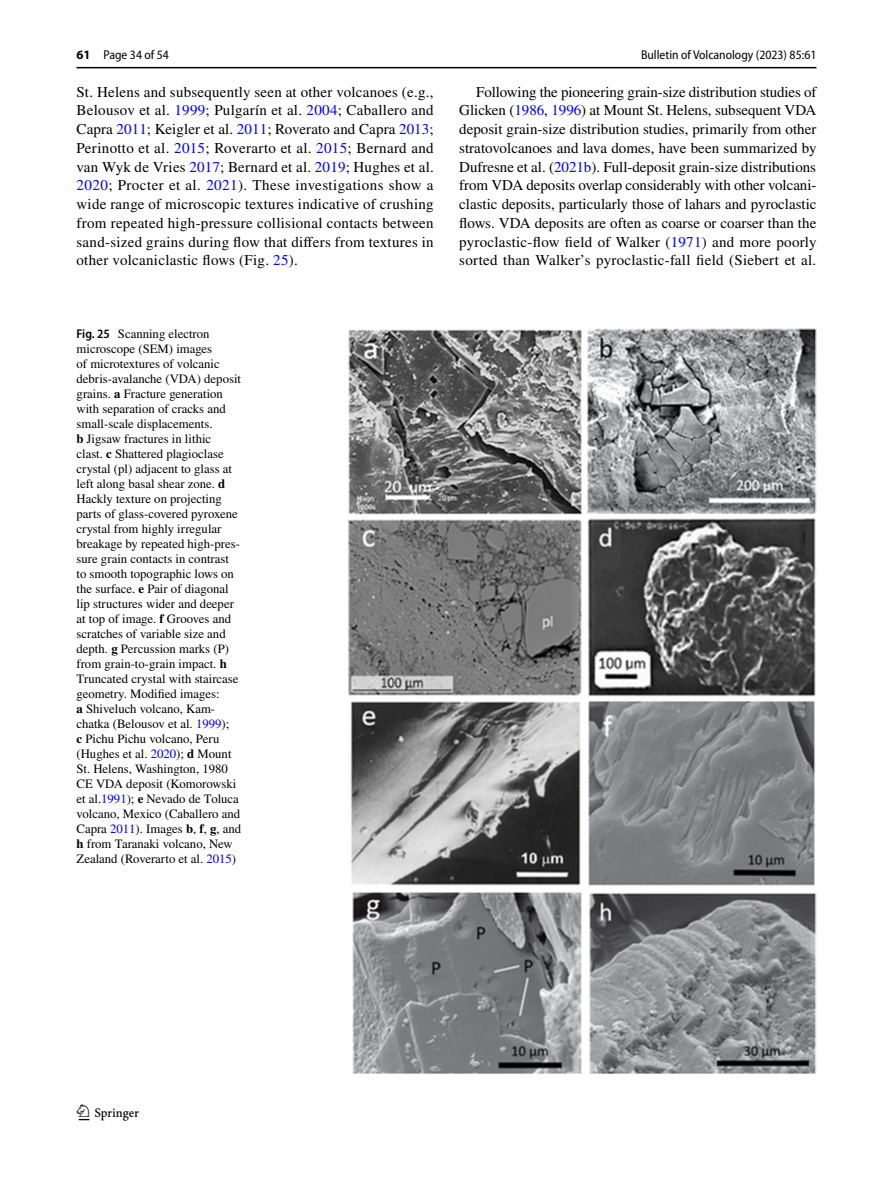
<style>
.page{position:relative;width:893px;height:1187px;background:#fff}
.page>*{position:absolute;margin:0;border:0;box-sizing:border-box;transform-origin:0 0}
.t1{font:22.5px "Springnew Regular 2";color:#000}
.t2{font:15px/18.8px "STIX";letter-spacing:.02em;color:#000;text-align:justify}
.t3{font:12.75px/15px "STIX";color:#000}
.t4{font:semi-condensed 12.75px "Myriad Pro";color:#000}
.s1{font-weight:700;font-stretch:normal}
.s2{color:#00f}
.s3{font-family:"Myriad Pro";font-weight:600;font-stretch:semi-condensed}
.s4{font-weight:700}
</style>
<div class="page">
<hr style="left:77px;top:67px;width:739px;height:1px;background:#000">
<img style="left:349px;top:328px;width:467px;height:745px">
<p class="t4" style="left:77px;top:48px;width:94px"><span class="s1">61</span> Page 34 of 54</p>
<p class="t2" style="left:77px;top:83px;width:359px">St. Helens and subsequently seen at other volcanoes (e.g., Belousov et al. <span class="s2">1999</span>; Pulgarín et al. <span class="s2">2004</span>; Caballero and Capra <span class="s2">2011</span>; Keigler et al. <span class="s2">2011</span>; Roverato and Capra <span class="s2">2013</span>; Perinotto et al. <span class="s2">2015</span>; Roverarto et al. <span class="s2">2015</span>; Bernard and van Wyk de Vries <span class="s2">2017</span>; Bernard et al. <span class="s2">2019</span>; Hughes et al.<br><span class="s2">2020</span>; Procter et al. <span class="s2">2021</span>). These investigations show a wide range of microscopic textures indicative of crushing from repeated high-pressure collisional contacts between sand-sized grains during flow that differs from textures in other volcaniclastic flows (Fig. <span class="s2">25</span>).</p>
<p class="t2" style="left:459px;top:83px;width:359px;text-indent:17px">Following the pioneering grain-size distribution studies of Glicken (<span class="s2">1986</span>, <span class="s2">1996</span>) at Mount St. Helens, subsequent VDA deposit grain-size distribution studies, primarily from other stratovolcanoes and lava domes, have been summarized by Dufresne et al. (<span class="s2">2021b</span>). Full-deposit grain-size distributions from VDA deposits overlap considerably with other volcani&shy;clastic deposits, particularly those of lahars and pyroclastic flows. VDA deposits are often as coarse or coarser than the pyroclastic-flow field of Walker (<span class="s2">1971</span>) and more poorly sorted than Walker’s pyroclastic-fall field (Siebert et al.</p>
<p class="t4" style="left:641px;top:48px;width:177px">Bulletin of Volcanology (2023) 85:61</p>
<p class="t3" style="left:77px;top:327px;width:166px"><span class="s3">Fig. 25</span> Scanning electron microscope (SEM) images<br>of microtextures of volcanic debris-avalanche (VDA) deposit grains. <span class="s4">a</span> Fracture generation with separation of cracks and small-scale displacements.<br><span class="s4">b</span> Jigsaw fractures in lithic<br>clast. <span class="s4">c</span> Shattered plagioclase crystal (pl) adjacent to glass at left along basal shear zone. <span class="s4">d<br></span>Hackly texture on projecting parts of glass-covered pyroxene crystal from highly irregular breakage by repeated high-pres&shy;sure grain contacts in contrast to smooth topographic lows on the surface. <span class="s4">e</span> Pair of diagonal lip structures wider and deeper at top of image. <span class="s4">f</span> Grooves and scratches of variable size and depth. <span class="s4">g</span> Percussion marks (P) from grain-to-grain impact. <span class="s4">h<br></span>Truncated crystal with staircase geometry. Modified images:<br><span class="s4">a</span> Shiveluch volcano, Kam&shy;chatka (Belousov et al. <span class="s2">1999</span>);<br><span class="s4">c</span> Pichu Pichu volcano, Peru (Hughes et al. <span class="s2">2020</span>); <span class="s4">d</span> Mount<br>St. Helens, Washington, 1980<br>CE VDA deposit (Komorowski et al.<span class="s2">1991</span>); <span class="s4">e</span> Nevado de Toluca volcano, Mexico (Caballero and<br>Capra <span class="s2">2011</span>). Images <span class="s4">b</span>, <span class="s4">f</span>, <span class="s4">g</span>, and <span class="s4">h</span> from Taranaki volcano, New<br>Zealand (Roverarto et al. <span class="s2">2015</span>)</p>
<h1 class="t1" style="left:79px;top:1104px;width:62px">1 3</h1>
</div>
